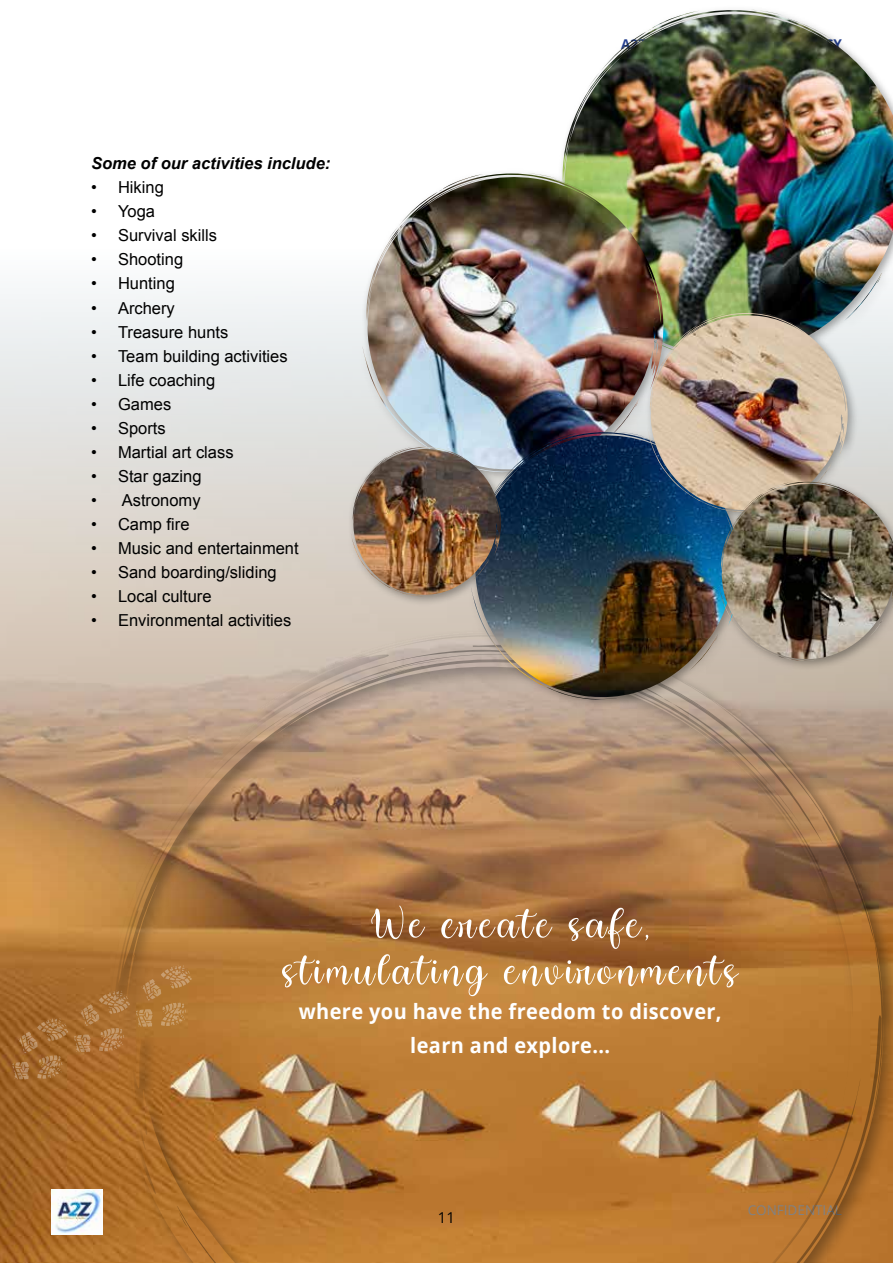
<style>
.page{position:relative;width:893px;height:1263px;background:#fff}
.page>*{position:absolute;margin:0;border:0;box-sizing:border-box;transform-origin:0 0}
.t1{font:51px/46.5px "Butter Pastry";letter-spacing:.06em;color:#fff;text-align:center}
.t2{font:700 21px/34.5px "Open Sans";letter-spacing:.02em;color:#fff;text-align:center;scale:.95 1}
.t3{font:16.5px "Arial";color:#000}
.t4{font:italic 700 16.5px "Arial";color:#000}
.t5{font:15px "Open Sans";color:#000}
.t6{font:13.5px "Open Sans";color:#808285}
</style>
<div class="page">
<img style="left:0;top:291px;width:347px;height:972px">
<img style="left:51px;top:1190px;width:51px;height:44px">
<svg style="left:118px;top:630px;width:766px;height:633px;background:#b77c3c"></svg>
<svg style="left:112px;top:648px;width:418px;height:344px;background:#b08257"></svg>
<svg style="left:276px;top:710px;width:254px;height:52px;background:#bc9b7e"></svg>
<svg style="left:251px;top:661px;width:126px;height:55px;background:#beaa9b"></svg>
<svg style="left:530px;top:710px;width:320px;height:324px;background:#af7d4d"></svg>
<svg style="left:710px;top:710px;width:173px;height:306px;background:#a7794c"></svg>
<div style="left:347px;top:5px;width:546px;height:705px;background:#000;opacity:.35"></div>
<img style="left:562px;top:9px;width:331px;height:347px">
<img style="left:366px;top:173px;width:297px;height:274px">
<img style="left:474px;top:432px;width:266px;height:265px">
<img style="left:650px;top:313px;width:198px;height:197px">
<img style="left:353px;top:447px;width:148px;height:148px">
<img style="left:721px;top:481px;width:172px;height:178px">
<svg style="left:12px;top:880px;width:181px;height:224px;background:#b17737"></svg>
<p class="t4" style="left:91px;top:153px;width:241px">Some of our activities include:</p>
<p class="t3" style="left:91px;top:177px;width:74px">• Hiking</p>
<p class="t3" style="left:91px;top:201px;width:66px">• Yoga</p>
<p class="t3" style="left:91px;top:225px;width:127px">• Survival skills</p>
<p class="t3" style="left:91px;top:249px;width:94px">• Shooting</p>
<p class="t3" style="left:91px;top:273px;width:85px">• Hunting</p>
<p class="t3" style="left:91px;top:297px;width:85px">• Archery</p>
<p class="t3" style="left:91px;top:321px;width:139px">• Treasure hunts</p>
<p class="t3" style="left:91px;top:345px;width:198px">• Team building activities</p>
<p class="t3" style="left:91px;top:369px;width:126px">• Life coaching</p>
<p class="t3" style="left:91px;top:393px;width:82px">• Games</p>
<p class="t3" style="left:91px;top:417px;width:76px">• Sports</p>
<p class="t3" style="left:91px;top:441px;width:144px">• Martial art class</p>
<p class="t3" style="left:91px;top:465px;width:112px">• Star gazing</p>
<p class="t3" style="left:91px;top:489px;width:111px">• Astronomy</p>
<p class="t3" style="left:91px;top:513px;width:100px">• Camp fire</p>
<p class="t3" style="left:91px;top:537px;width:209px">• Music and entertainment</p>
<p class="t3" style="left:91px;top:562px;width:187px">• Sand boarding/sliding</p>
<p class="t3" style="left:91px;top:586px;width:122px">• Local culture</p>
<p class="t3" style="left:91px;top:610px;width:202px">• Environmental activities</p>
<h1 class="t1" style="left:282px;top:901px;width:457px">We create safe, stimulating environments</h1>
<p class="t2" style="left:299px;top:993px;width:447px">where you have the freedom to discover, learn and explore...</p>
<p class="t5" style="left:438px;top:1208px;width:19px">11</p>
<p class="t6" style="left:748px;top:1200px;width:96px">CONFIDENTIAL</p>
</div>
